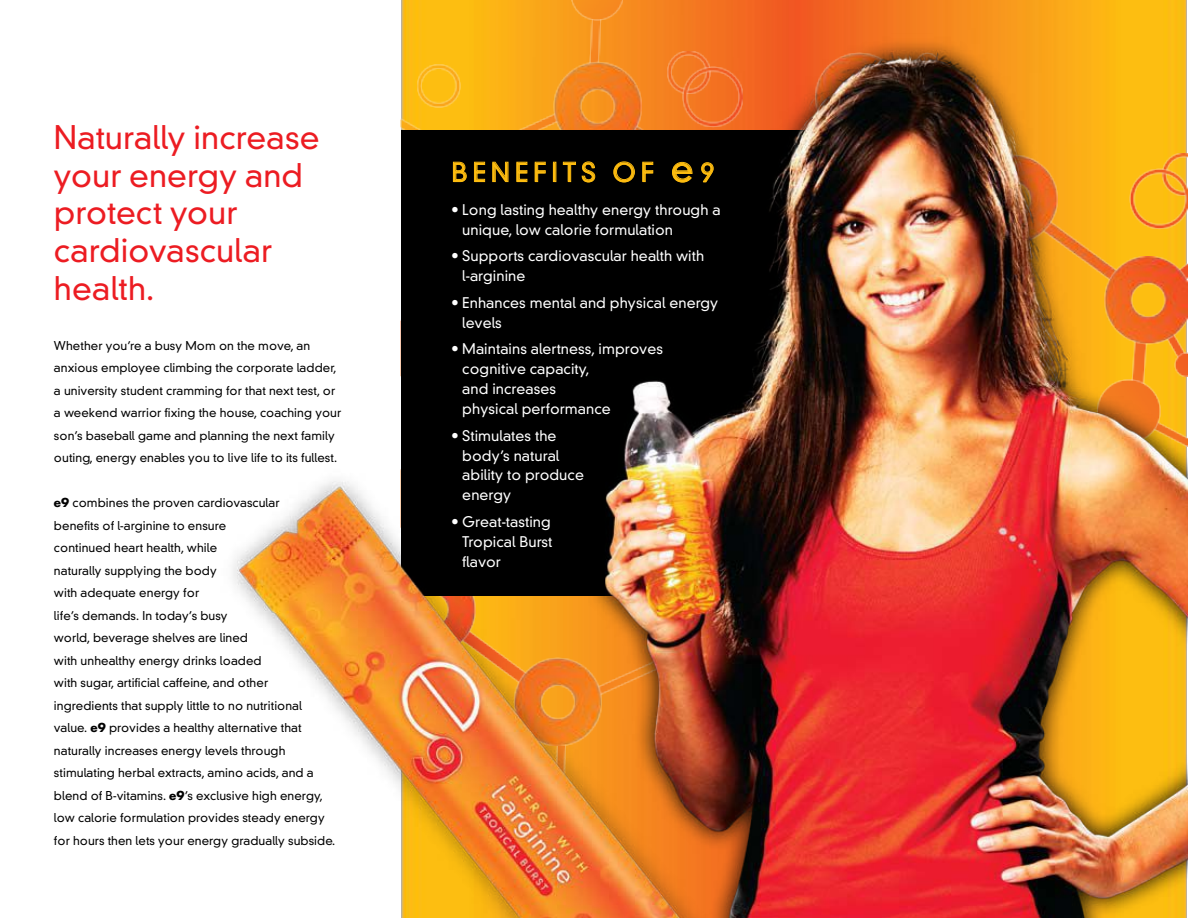
<style>
.page{position:relative;width:1188px;height:918px;background:#fff}
.page>*{position:absolute;margin:0;border:0;box-sizing:border-box;transform-origin:0 0}
.t1{font:300 31.5px/37.8px "DIN Neuzeit Grotesk";letter-spacing:.005em;color:#ec1c22}
.t2{font:300 25.5px "DIN Neuzeit Grotesk";letter-spacing:.205em;color:#fdbc10}
.t3{font:300 14.25px/20px "DIN Neuzeit Grotesk";letter-spacing:.01em;color:#fff}
.t4{font:300 11.85px/22.5px "DIN Neuzeit Grotesk";letter-spacing:.01em;color:#000}
.s1{font-family:"Futura";font-weight:700}
.s2{font-size:36px}
</style>
<div class="page">
<img style="left:417px;top:64px;width:43px;height:44px">
<img style="left:476px;top:110px;width:8px;height:20px">
<img style="left:400px;top:118px;width:52px;height:12px">
<img style="left:400px;top:320px;width:1px;height:57px">
<div style="left:401px;top:130px;width:417px;height:466px;background:#000"></div>
<svg style="left:453px;top:162px;width:14px;height:20px"></svg>
<svg style="left:474px;top:162px;width:10px;height:20px"></svg>
<img style="left:484px;top:0;width:704px;height:918px">
<img style="left:233px;top:438px;width:586px;height:480px">
<h1 class="t1" style="left:54px;top:119px;width:267px">Naturally increase your energy and protect your cardiovascular health.</h1>
<p class="t4" style="left:54px;top:335px;width:289px">Whether you’re a busy Mom on the move, an anxious employee climbing the corporate ladder, a university student cramming for that next test, or a weekend warrior fxing the house, coaching your son’s baseball game and planning the next family outing, energy enables you to live life to its fullest.</p>
<p class="t4" style="left:54px;top:492px;width:283px"><span class="s1">e9</span> combines the proven cardiovascular<br>benefts of l-arginine to ensure<br>continued heart health, while<br>naturally supplying the body<br>with adequate energy for<br>life’s demands. In today’s busy<br>world, beverage shelves are lined<br>with unhealthy energy drinks loaded<br>with sugar, artifcial caffeine, and other<br>ingredients that supply little to no nutritional value. <span class="s1">e9</span> provides a healthy alternative that naturally increases energy levels through stimulating herbal extracts, amino acids, and a blend of B-vitamins. <span class="s1">e9</span>’s exclusive high energy, low calorie formulation provides steady energy for hours then lets your energy gradually subside.</p>
<h2 class="t2" style="left:451px;top:158px;width:264px">BenefitS of <span class="s2">e</span>9</h2>
<p class="t3" style="left:462px;top:200px;width:260px;text-indent:-11px">• Long lasting healthy energy through a unique, low calorie formulation</p>
<p class="t3" style="left:462px;top:247px;width:243px;text-indent:-11px">• Supports cardiovascular health with l-arginine</p>
<p class="t3" style="left:462px;top:293px;width:258px;text-indent:-11px">• enhances mental and physical energy levels</p>
<p class="t3" style="left:462px;top:340px;width:202px;text-indent:-11px">• Maintains alertness, improves cognitive capacity,<br>and increases<br>physical performance</p>
<p class="t3" style="left:462px;top:426px;width:123px;text-indent:-11px">• Stimulates the body’s natural ability to produce energy</p>
<p class="t3" style="left:462px;top:512px;width:92px;text-align:justify;text-indent:-11px">• Great-tasting Tropical Burst favor</p>
</div>
